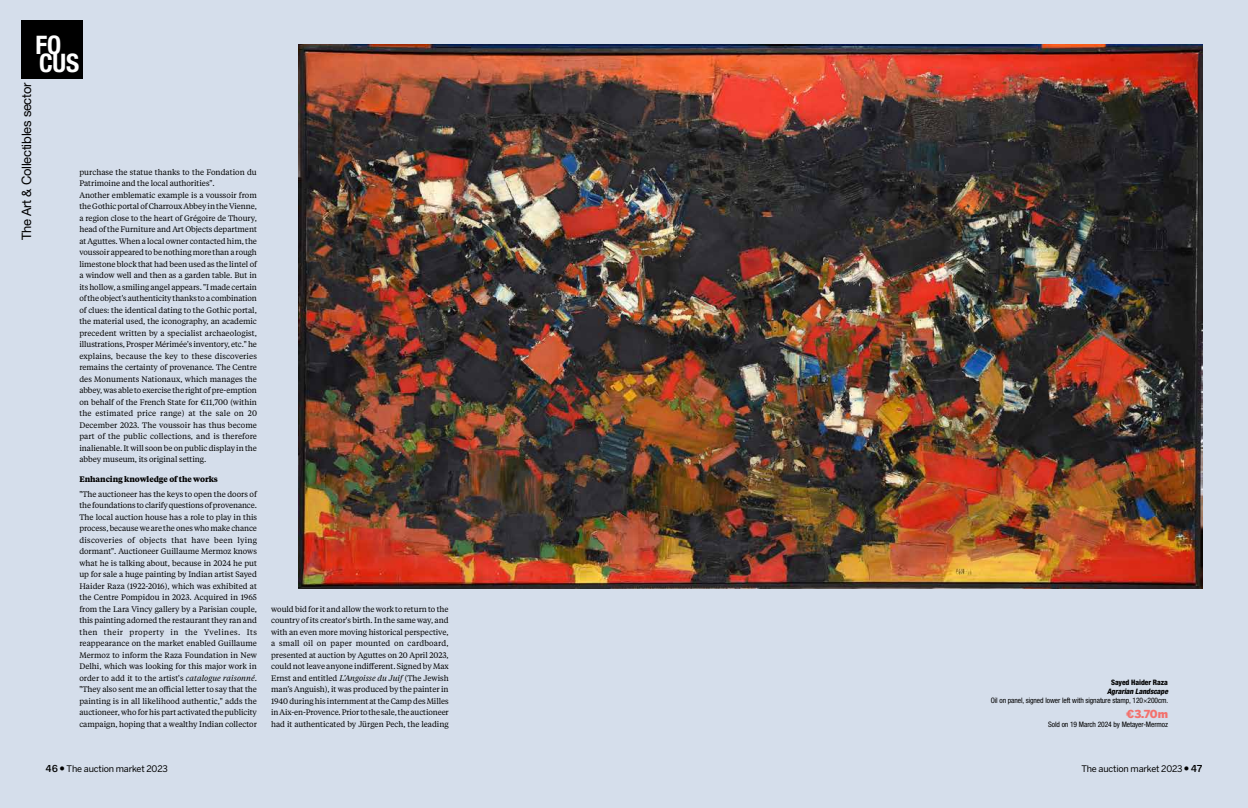
<style>
.page{position:relative;width:1248px;height:808px;background:#fff}
.page>*{position:absolute;margin:0;border:0;box-sizing:border-box;transform-origin:0 0}
.t1{font:700 condensed 25.4px/18px "Helvetica Neue";color:#fff}
.t2{font:13px "Helvetica Neue LT Std";letter-spacing:-.02em;color:#000}
.t3{font:900 11px "Benton Sans";color:#f3716d}
.t4{font:9px "Benton Sans";letter-spacing:-.02em;color:#000}
.t5{font:8px/11.5px "Tiempos Text";letter-spacing:-.005em;color:#000;text-align:justify}
.t6{font:700 8px "Tiempos Text";letter-spacing:-.005em;color:#000}
.t7{font:condensed 7.5px "Helvetica Neue LT Std";letter-spacing:-.01em;color:#000}
.t8{font:italic 800 condensed 7.5px "Helvetica Neue LT Std";color:#000}
.t9{font:800 condensed 7.5px "Helvetica Neue LT Std";letter-spacing:-.01em;color:#000}
.s1{font-style:italic}
.s2{font-family:"Sequel Sans Medium Body";font-size:10px}
.s3{font-family:"Sequel Sans Light Disp";font-size:10px}
</style>
<div class="page">
<div style="left:0;top:0;width:1247px;height:808px;background:#d5deeb"></div>
<img style="left:298px;top:45px;width:904px;height:544px">
<div style="left:22px;top:20px;width:61px;height:59px;background:#000"></div>
<h1 class="t1" style="left:36px;top:34px;width:45px">FO<br>CUS</h1>
<h2 class="t2" style="left:19px;top:240px;width:159px;rotate:-90deg">The Art &amp; Collectibles sector</h2>
<p class="t5" style="left:79px;top:166px;width:179px;text-align:left">purchase the statue thanks to the Fondation du Patrimoine and the local authorities".<br>Another emblematic example is a voussoir from the Gothic portal of Charroux Abbey in the Vienne, a region close to the heart of Grégoire de Thoury, head of the Furniture and Art Objects department at Aguttes. When a local owner contacted him, the voussoir appeared to be nothing more than a rough limestone block that had been used as the lintel of a window well and then as a garden table. But in its hollow, a smiling angel appears. "I made certain of the object's authenticity thanks to a combination of clues: the identical dating to the Gothic portal, the material used, the iconography, an academic precedent written by a specialist archaeologist, illustrations, Prosper Mérimée's inventory, etc." he explains, because the key to these discoveries remains the certainty of provenance. The Centre des Monuments Nationaux, which manages the abbey, was able to exercise the right of pre-emption on behalf of the French State for €11,700 (within the estimated price range) at the sale on 20<br>December 2023. The voussoir has thus become part of the public collections, and is therefore inalienable. It will soon be on public display in the abbey museum, its original setting.</p>
<p class="t6" style="left:79px;top:473px;width:140px">Enhancing knowledge of the works</p>
<p class="t5" style="left:79px;top:488px;width:179px">"The auctioneer has the keys to open the doors of the foundations to clarify questions of provenance.<br>The local auction house has a role to play in this process, because we are the ones who make chance discoveries of objects that have been lying dormant". Auctioneer Guillaume Mermoz knows what he is talking about, because in 2024 he put up for sale a huge painting by Indian artist Sayed Haider Raza (1922-2016), which was exhibited at the Centre Pompidou in 2023. Acquired in 1965 from the Lara Vincy gallery by a Parisian couple, this painting adorned the restaurant they ran and then their property in the Yvelines. Its reappearance on the market enabled Guillaume Mermoz to inform the Raza Foundation in New Delhi, which was looking for this major work in order to add it to the artist's <span class="s1">catalogue raisonné</span>. "They also sent me an official letter to say that the painting is in all likelihood authentic," adds the auctioneer, who for his part activated the publicity campaign, hoping that a wealthy Indian collector</p>
<p class="t5" style="left:271px;top:603px;width:179px">would bid for it and allow the work to return to the country of its creator's birth. In the same way, and with an even more moving historical perspective, a small oil on paper mounted on cardboard, presented at auction by Aguttes on 20 April 2023, could not leave anyone indifferent. Signed by Max Ernst and entitled <span class="s1">L’Angoisse du Juif</span> (The Jewish man’s Anguish), it was produced by the painter in 1940 during his internment at the Camp des Milles in Aix-en-Provence. Prior to the sale, the auctioneer had it authenticated by Jürgen Pech, the leading</p>
<p class="t9" style="left:1110px;top:678px;width:58px">Sayed Haider Raza</p>
<p class="t8" style="left:1106px;top:687px;width:64px">Agrarian Landscape</p>
<p class="t7" style="left:990px;top:696px;width:179px">Oil on panel, signed lower left with signature stamp, 120×200cm.</p>
<h3 class="t3" style="left:1126px;top:706px;width:43px">€3.70m</h3>
<p class="t7" style="left:1048px;top:719px;width:121px">Sold on 19 March 2024 by Metayer-Mermoz</p>
<p class="t4" style="left:45px;top:764px;width:124px"><span class="s2">46</span> <span class="s3">•</span> The auction market 2023</p>
<p class="t4" style="left:1081px;top:764px;width:123px">The auction market 2023 <span class="s3">•</span> <span class="s2">47</span></p>
</div>
